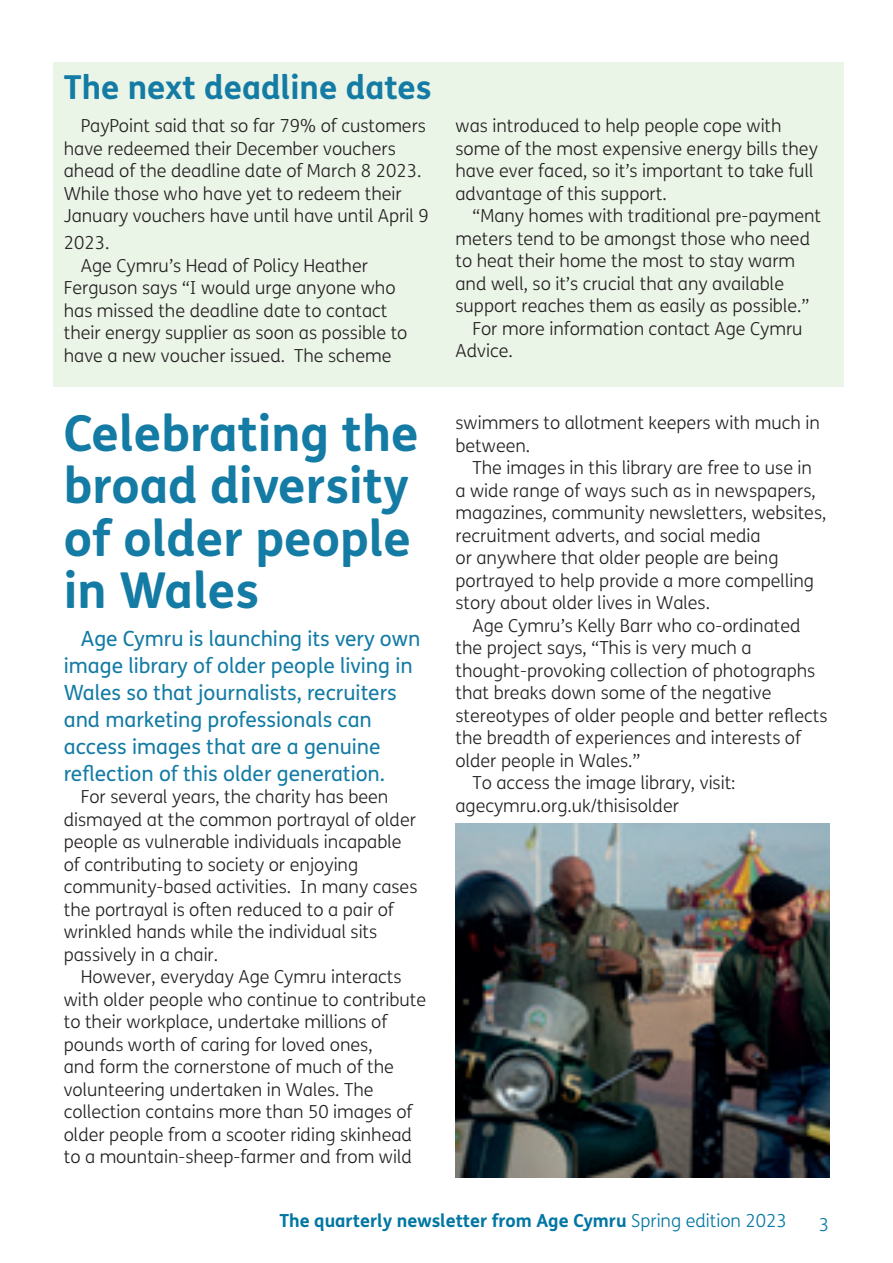
<style>
.page{position:relative;width:893px;height:1263px;background:#fff}
.page>*{position:absolute;margin:0;border:0;box-sizing:border-box;transform-origin:0 0}
.t1{font:700 49.5px/52.5px "FS Me";color:#137ba4}
.t2{font:700 33px "FS Me";color:#137ba4}
.t3{font:21px/27px "FS Me";color:#137ba4}
.t4{font:300 18px/22.5px "FS Me";color:#231f20}
.t5{font:700 18px "FS Me";color:#0076a3}
.t6{font:300 18px "FS Me";color:#0076a3}
.s1{font-weight:300}
</style>
<div class="page">
<div style="left:53px;top:63px;width:791px;height:324px;background:#eaf4e7"></div>
<img style="left:455px;top:824px;width:374px;height:354px">
<h2 class="t2" style="left:64px;top:62px;width:369px">The next deadline dates</h2>
<p class="t4" style="left:64px;top:115px;width:366px;text-indent:17px">PayPoint said that so far 79% of customers have redeemed their December vouchers ahead of the deadline date of March 8 2023.<br>While those who have yet to redeem their January vouchers have until have until April 9</p>
<p class="t4" style="left:64px;top:232px;width:47px">2023.</p>
<p class="t4" style="left:81px;top:255px;width:289px">Age Cymru’s Head of Policy Heather</p>
<p class="t4" style="left:64px;top:277px;width:333px">Ferguson says “I would urge anyone who</p>
<p class="t4" style="left:64px;top:300px;width:325px">has missed the deadline date to contact</p>
<p class="t4" style="left:64px;top:322px;width:345px">their energy supplier as soon as possible to</p>
<p class="t4" style="left:64px;top:345px;width:329px">have a new voucher issued. The scheme</p>
<h1 class="t1" style="left:64px;top:404px;width:356px">Celebrating the broad diversity of older people in Wales</h1>
<p class="t3" style="left:64px;top:624px;width:358px;text-indent:17px">Age Cymru is launching its very own image library of older people living in Wales so that journalists, recruiters and marketing professionals can access images that are a genuine reflection of this older generation.</p>
<p class="t4" style="left:64px;top:786px;width:355px;text-indent:17px">For several years, the charity has been dismayed at the common portrayal of older people as vulnerable individuals incapable of contributing to society or enjoying community-based activities. In many cases the portrayal is often reduced to a pair of wrinkled hands while the individual sits passively in a chair.</p>
<p class="t4" style="left:64px;top:966px;width:364px;text-indent:17px">However, everyday Age Cymru interacts with older people who continue to contribute to their workplace, undertake millions of pounds worth of caring for loved ones,<br>and form the cornerstone of much of the volunteering undertaken in Wales. The collection contains more than 50 images of older people from a scooter riding skinhead to a mountain-sheep-farmer and from wild</p>
<p class="t4" style="left:455px;top:115px;width:364px">was introduced to help people cope with some of the most expensive energy bills they have ever faced, so it’s important to take full advantage of this support.</p>
<p class="t4" style="left:472px;top:205px;width:350px">“Many homes with traditional pre-payment</p>
<p class="t4" style="left:455px;top:228px;width:356px">meters tend to be amongst those who need</p>
<p class="t4" style="left:455px;top:250px;width:341px">to heat their home the most to stay warm</p>
<p class="t4" style="left:455px;top:273px;width:330px">and well, so it’s crucial that any available</p>
<p class="t4" style="left:455px;top:295px;width:355px">support reaches them as easily as possible.”</p>
<p class="t4" style="left:472px;top:318px;width:332px">For more information contact Age Cymru</p>
<p class="t4" style="left:455px;top:340px;width:59px">Advice.</p>
<p class="t4" style="left:455px;top:412px;width:366px">swimmers to allotment keepers with much in between.</p>
<p class="t4" style="left:455px;top:457px;width:372px;text-indent:17px">The images in this library are free to use in a wide range of ways such as in newspapers, magazines, community newsletters, websites, recruitment adverts, and social media<br>or anywhere that older people are being portrayed to help provide a more compelling story about older lives in Wales.</p>
<p class="t4" style="left:472px;top:614px;width:330px">Age Cymru’s Kelly Barr who co-ordinated</p>
<p class="t4" style="left:455px;top:637px;width:298px">the project says, “This is very much a</p>
<p class="t4" style="left:455px;top:659px;width:361px">thought-provoking collection of photographs</p>
<p class="t4" style="left:455px;top:682px;width:317px">that breaks down some of the negative</p>
<p class="t4" style="left:455px;top:704px;width:373px">stereotypes of older people and better reflects</p>
<p class="t4" style="left:455px;top:727px;width:347px">the breadth of experiences and interests of</p>
<p class="t4" style="left:455px;top:749px;width:186px">older people in Wales.”</p>
<p class="t4" style="left:472px;top:772px;width:265px">To access the image library, visit:</p>
<p class="t4" style="left:455px;top:794px;width:225px">agecymru.org.uk/thisisolder</p>
<p class="t5" style="left:279px;top:1207px;width:509px">The quarterly newsletter from Age Cymru <span class="s1">Spring edition 2023</span></p>
<p class="t6" style="left:819px;top:1214px;width:12px">3</p>
</div>
